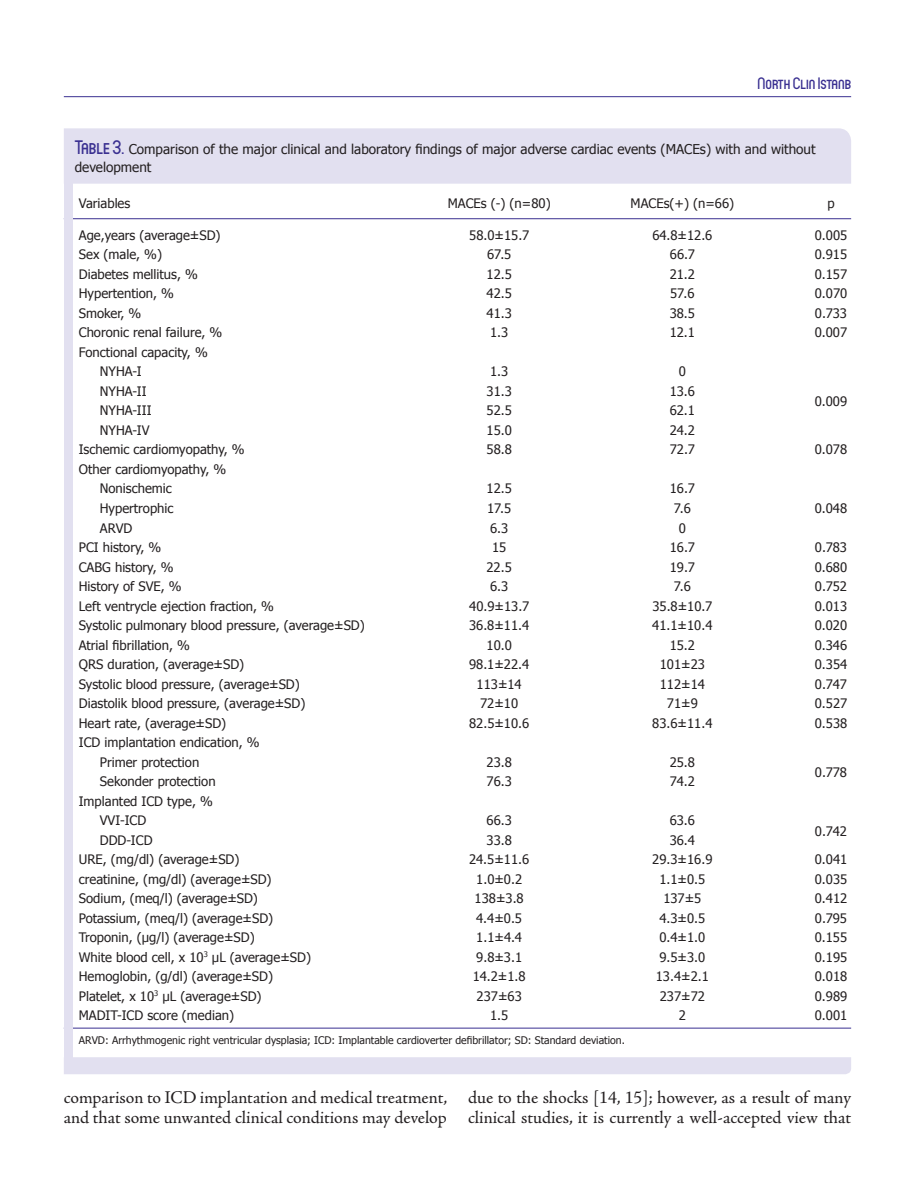
<style>
.page{position:relative;width:915px;height:1191px;background:#fff}
.page>*{position:absolute;margin:0;border:0;box-sizing:border-box;transform-origin:0 0}
.t1{font:18px/20.2px "Adobe Jenson Pro";letter-spacing:-.005em;color:#231f20}
.t2{font:500 16.5px "Circula";color:#3a3091}
.t3{font:13.5px/18px "Tahoma";color:#231f20}
.t4{font:13.05px/19.5px "Tahoma";color:#231f20}
.t5{font:10.5px "Tahoma";color:#231f20}
.s1{font-family:"Circula";font-weight:500;font-size:19.5px;color:#3a3091}
</style>
<div class="page">
<hr style="left:64px;top:96px;width:786px;height:1px;background:#3a3091">
<div style="left:64px;top:1057px;width:786px;height:17px;background:#e2e0f0"></div>
<div style="left:64px;top:128px;width:786px;height:56px;background:#e2e0f0"></div>
<hr style="left:64px;top:1027px;width:786px;height:1px;background:#3a3091">
<hr style="left:64px;top:218px;width:786px;height:1px;background:#3a3091">
<div style="left:64px;top:177px;width:8px;height:888px;background:#e2e0f0"></div>
<p class="t2" style="left:757px;top:73px;width:95px">North Clin Istanb</p>
<p class="t3" style="left:75px;top:140px;width:742px"><span class="s1">Table 3.</span> Comparison of the major clinical and laboratory findings of major adverse cardiac events (MACEs) with and without development</p>
<p class="t4" style="left:79px;top:192px;width:53px">Variables</p>
<p class="t4" style="left:447px;top:192px;width:104px">MACEs (-) (n=80)</p>
<p class="t4" style="left:630px;top:192px;width:105px">MACEs(+) (n=66)</p>
<p class="t4" style="left:827px;top:192px;width:9px">p</p>
<p class="t4" style="left:79px;top:225px;width:143px">Age,years (average±SD)</p>
<p class="t4" style="left:469px;top:225px;width:61px">58.0±15.7</p>
<p class="t4" style="left:652px;top:225px;width:62px">64.8±12.6</p>
<p class="t4" style="left:814px;top:225px;width:34px">0.005</p>
<p class="t4" style="left:79px;top:244px;width:85px">Sex (male, %)</p>
<p class="t4" style="left:487px;top:244px;width:26px">67.5</p>
<p class="t4" style="left:669px;top:244px;width:27px">66.7</p>
<p class="t4" style="left:814px;top:244px;width:34px">0.915</p>
<p class="t4" style="left:79px;top:264px;width:120px">Diabetes mellitus, %</p>
<p class="t4" style="left:486px;top:264px;width:27px">12.5</p>
<p class="t4" style="left:669px;top:264px;width:27px">21.2</p>
<p class="t4" style="left:814px;top:264px;width:34px">0.157</p>
<p class="t4" style="left:79px;top:283px;width:97px">Hypertention, %</p>
<p class="t4" style="left:486px;top:283px;width:27px">42.5</p>
<p class="t4" style="left:670px;top:283px;width:26px">57.6</p>
<p class="t4" style="left:814px;top:283px;width:34px">0.070</p>
<p class="t4" style="left:79px;top:303px;width:64px">Smoker, %</p>
<p class="t4" style="left:486px;top:303px;width:27px">41.3</p>
<p class="t4" style="left:669px;top:303px;width:27px">38.5</p>
<p class="t4" style="left:814px;top:303px;width:34px">0.733</p>
<p class="t4" style="left:79px;top:322px;width:145px">Choronic renal failure, %</p>
<p class="t4" style="left:490px;top:322px;width:20px">1.3</p>
<p class="t4" style="left:669px;top:322px;width:27px">12.1</p>
<p class="t4" style="left:814px;top:322px;width:34px">0.007</p>
<p class="t4" style="left:100px;top:342px;width:109px;text-indent:-21px">Fonctional capacity, %<br>NYHA-I</p>
<p class="t4" style="left:490px;top:361px;width:20px">1.3</p>
<p class="t4" style="left:678px;top:361px;width:9px">0</p>
<p class="t4" style="left:100px;top:381px;width:48px">NYHA-II</p>
<p class="t4" style="left:486px;top:381px;width:27px">31.3</p>
<p class="t4" style="left:669px;top:381px;width:27px">13.6</p>
<p class="t4" style="left:814px;top:391px;width:34px">0.009</p>
<p class="t4" style="left:100px;top:400px;width:53px">NYHA-III</p>
<p class="t4" style="left:486px;top:400px;width:27px">52.5</p>
<p class="t4" style="left:669px;top:400px;width:27px">62.1</p>
<p class="t4" style="left:100px;top:420px;width:51px">NYHA-IV</p>
<p class="t4" style="left:486px;top:420px;width:27px">15.0</p>
<p class="t4" style="left:669px;top:420px;width:27px">24.2</p>
<p class="t4" style="left:79px;top:439px;width:167px">Ischemic cardiomyopathy, %</p>
<p class="t4" style="left:486px;top:439px;width:27px">58.8</p>
<p class="t4" style="left:669px;top:439px;width:27px">72.7</p>
<p class="t4" style="left:814px;top:439px;width:34px">0.078</p>
<p class="t4" style="left:100px;top:459px;width:128px;text-indent:-21px">Other cardiomyopathy, %<br>Nonischemic</p>
<p class="t4" style="left:486px;top:478px;width:27px">12.5</p>
<p class="t4" style="left:669px;top:478px;width:27px">16.7</p>
<p class="t4" style="left:100px;top:498px;width:75px">Hypertrophic</p>
<p class="t4" style="left:487px;top:498px;width:26px">17.5</p>
<p class="t4" style="left:673px;top:498px;width:19px">7.6</p>
<p class="t4" style="left:814px;top:498px;width:34px">0.048</p>
<p class="t4" style="left:100px;top:517px;width:34px">ARVD</p>
<p class="t4" style="left:490px;top:517px;width:20px">6.3</p>
<p class="t4" style="left:678px;top:517px;width:9px">0</p>
<p class="t4" style="left:79px;top:537px;width:84px">PCI history, %</p>
<p class="t4" style="left:492px;top:537px;width:16px">15</p>
<p class="t4" style="left:669px;top:537px;width:27px">16.7</p>
<p class="t4" style="left:814px;top:537px;width:34px">0.783</p>
<p class="t4" style="left:79px;top:556px;width:96px">CABG history, %</p>
<p class="t4" style="left:486px;top:556px;width:27px">22.5</p>
<p class="t4" style="left:669px;top:556px;width:27px">19.7</p>
<p class="t4" style="left:814px;top:556px;width:34px">0.680</p>
<p class="t4" style="left:79px;top:576px;width:104px">History of SVE, %</p>
<p class="t4" style="left:490px;top:576px;width:20px">6.3</p>
<p class="t4" style="left:673px;top:576px;width:19px">7.6</p>
<p class="t4" style="left:814px;top:576px;width:34px">0.752</p>
<p class="t4" style="left:79px;top:595px;width:197px">Left ventrycle ejection fraction, %</p>
<p class="t4" style="left:469px;top:595px;width:61px">40.9±13.7</p>
<p class="t4" style="left:652px;top:595px;width:61px">35.8±10.7</p>
<p class="t4" style="left:814px;top:595px;width:34px">0.013</p>
<p class="t4" style="left:79px;top:615px;width:287px">Systolic pulmonary blood pressure, (average±SD)</p>
<p class="t4" style="left:469px;top:615px;width:62px">36.8±11.4</p>
<p class="t4" style="left:652px;top:615px;width:62px">41.1±10.4</p>
<p class="t4" style="left:814px;top:615px;width:34px">0.020</p>
<p class="t4" style="left:79px;top:634px;width:112px">Atrial fibrillation, %</p>
<p class="t4" style="left:486px;top:634px;width:27px">10.0</p>
<p class="t4" style="left:669px;top:634px;width:27px">15.2</p>
<p class="t4" style="left:814px;top:634px;width:34px">0.346</p>
<p class="t4" style="left:79px;top:654px;width:167px">QRS duration, (average±SD)</p>
<p class="t4" style="left:469px;top:654px;width:62px">98.1±22.4</p>
<p class="t4" style="left:659px;top:654px;width:47px">101±23</p>
<p class="t4" style="left:814px;top:654px;width:34px">0.354</p>
<p class="t4" style="left:79px;top:673px;width:222px">Systolic blood pressure, (average±SD)</p>
<p class="t4" style="left:476px;top:673px;width:47px">113±14</p>
<p class="t4" style="left:659px;top:673px;width:47px">112±14</p>
<p class="t4" style="left:814px;top:673px;width:34px">0.747</p>
<p class="t4" style="left:79px;top:693px;width:228px">Diastolik blood pressure, (average±SD)</p>
<p class="t4" style="left:480px;top:693px;width:39px">72±10</p>
<p class="t4" style="left:666px;top:693px;width:32px">71±9</p>
<p class="t4" style="left:814px;top:693px;width:34px">0.527</p>
<p class="t4" style="left:79px;top:712px;width:149px">Heart rate, (average±SD)</p>
<p class="t4" style="left:469px;top:712px;width:62px">82.5±10.6</p>
<p class="t4" style="left:652px;top:712px;width:62px">83.6±11.4</p>
<p class="t4" style="left:814px;top:712px;width:34px">0.538</p>
<p class="t4" style="left:100px;top:732px;width:161px;text-indent:-21px">ICD implantation endication, %<br>Primer protection</p>
<p class="t4" style="left:486px;top:751px;width:27px">23.8</p>
<p class="t4" style="left:669px;top:751px;width:27px">25.8</p>
<p class="t4" style="left:814px;top:762px;width:34px">0.778</p>
<p class="t4" style="left:100px;top:771px;width:117px">Sekonder protection</p>
<p class="t4" style="left:486px;top:771px;width:27px">76.3</p>
<p class="t4" style="left:669px;top:771px;width:27px">74.2</p>
<p class="t4" style="left:100px;top:790px;width:114px;text-indent:-21px">Implanted ICD type, %<br>VVI-ICD</p>
<p class="t4" style="left:486px;top:810px;width:27px">66.3</p>
<p class="t4" style="left:669px;top:810px;width:27px">63.6</p>
<p class="t4" style="left:814px;top:820px;width:34px">0.742</p>
<p class="t4" style="left:100px;top:829px;width:54px">DDD-ICD</p>
<p class="t4" style="left:486px;top:829px;width:27px">33.8</p>
<p class="t4" style="left:669px;top:829px;width:27px">36.4</p>
<p class="t4" style="left:79px;top:849px;width:162px">URE, (mg/dl) (average±SD)</p>
<p class="t4" style="left:469px;top:849px;width:62px">24.5±11.6</p>
<p class="t4" style="left:652px;top:849px;width:62px">29.3±16.9</p>
<p class="t4" style="left:814px;top:849px;width:34px">0.041</p>
<p class="t4" style="left:79px;top:868px;width:194px">creatinine, (mg/dl) (average±SD)</p>
<p class="t4" style="left:476px;top:868px;width:47px">1.0±0.2</p>
<p class="t4" style="left:659px;top:868px;width:47px">1.1±0.5</p>
<p class="t4" style="left:814px;top:868px;width:34px">0.035</p>
<p class="t4" style="left:79px;top:888px;width:180px">Sodium, (meq/l) (average±SD)</p>
<p class="t4" style="left:474px;top:888px;width:51px">138±3.8</p>
<p class="t4" style="left:663px;top:888px;width:40px">137±5</p>
<p class="t4" style="left:814px;top:888px;width:34px">0.412</p>
<p class="t4" style="left:79px;top:907px;width:196px">Potassium, (meq/l) (average±SD)</p>
<p class="t4" style="left:476px;top:907px;width:47px">4.4±0.5</p>
<p class="t4" style="left:659px;top:907px;width:47px">4.3±0.5</p>
<p class="t4" style="left:814px;top:907px;width:34px">0.795</p>
<p class="t4" style="left:79px;top:927px;width:177px">Troponin, (µg/l) (average±SD)</p>
<p class="t4" style="left:476px;top:927px;width:47px">1.1±4.4</p>
<p class="t4" style="left:659px;top:927px;width:47px">0.4±1.0</p>
<p class="t4" style="left:814px;top:927px;width:34px">0.155</p>
<p class="t4" style="left:79px;top:946px;width:234px">White blood cell, x 10<sup>3</sup> µL (average±SD)</p>
<p class="t4" style="left:476px;top:946px;width:47px">9.8±3.1</p>
<p class="t4" style="left:659px;top:946px;width:47px">9.5±3.0</p>
<p class="t4" style="left:814px;top:946px;width:34px">0.195</p>
<p class="t4" style="left:79px;top:966px;width:196px">Hemoglobin, (g/dl) (average±SD)</p>
<p class="t4" style="left:472px;top:966px;width:54px">14.2±1.8</p>
<p class="t4" style="left:655px;top:966px;width:55px">13.4±2.1</p>
<p class="t4" style="left:814px;top:966px;width:34px">0.018</p>
<p class="t4" style="left:79px;top:985px;width:184px">Platelet, x 10<sup>3</sup> µL (average±SD)</p>
<p class="t4" style="left:476px;top:985px;width:47px">237±63</p>
<p class="t4" style="left:659px;top:985px;width:47px">237±72</p>
<p class="t4" style="left:814px;top:985px;width:34px">0.989</p>
<p class="t4" style="left:79px;top:1005px;width:157px">MADIT-ICD score (median)</p>
<p class="t4" style="left:490px;top:1005px;width:20px">1.5</p>
<p class="t4" style="left:678px;top:1005px;width:9px">2</p>
<p class="t4" style="left:814px;top:1005px;width:34px">0.001</p>
<p class="t5" style="left:79px;top:1032px;width:547px">ARVD: Arrhythmogenic right ventricular dysplasia; ICD: Implantable cardioverter defibrillator; SD: Standard deviation.</p>
<h1 class="t1" style="left:64px;top:1087px;width:385px">comparison to ICD implantation and medical treatment, and that some unwanted clinical conditions may develop</h1>
<h1 class="t1" style="left:468px;top:1087px;width:384px">due to the shocks [14, 15]; however, as a result of many clinical studies, it is currently a well-accepted view that</h1>
</div>
